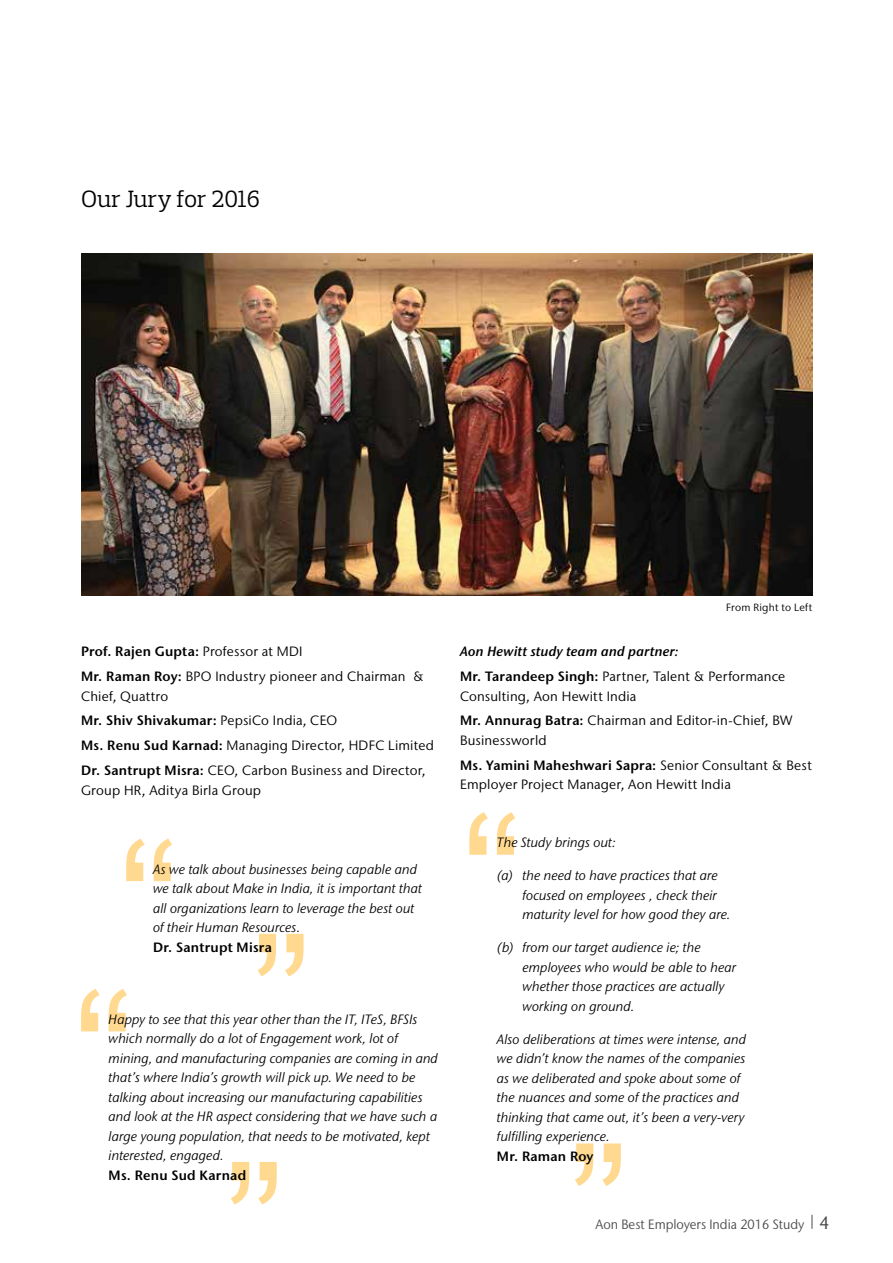
<style>
.page{position:relative;width:893px;height:1263px;background:#fff}
.page>*{position:absolute;margin:0;border:0;box-sizing:border-box;transform-origin:0 0}
.t1{font:24px "Prelo Slab";color:#000}
.t2{font:italic 13.5px/19.5px "Stone Sans IIITC Pro";letter-spacing:.01em;color:#000}
.t3{font:13.5px/24.9px "Stone Sans IIITC Pro";letter-spacing:.015em;color:#000}
.t4{font:italic 600 13.5px/24.9px "Stone Sans IIITC Pro";letter-spacing:.02em;color:#000}
.t5{font:600 13.5px "Stone Sans IIITC Pro";letter-spacing:.015em;color:#000}
.t6{font:13.5px "Stone Sans IIITC Pro";color:#4d4d4f;scale:.95 1}
.t7{font:10.5px "Stone Sans IIITC Pro";letter-spacing:.025em;color:#000}
.s1{font-weight:600}
.s2{font-style:normal}
.s3{font-weight:400;font-style:normal}
.s4{font-weight:500;font-size:18px}
</style>
<div class="page">
<svg style="left:231px;top:1162px;width:46px;height:42px"></svg>
<svg style="left:575px;top:1143px;width:46px;height:43px"></svg>
<svg style="left:469px;top:812px;width:46px;height:43px"></svg>
<svg style="left:258px;top:934px;width:46px;height:42px"></svg>
<img style="left:81px;top:254px;width:731px;height:342px">
<svg style="left:126px;top:838px;width:46px;height:43px"></svg>
<svg style="left:81px;top:989px;width:46px;height:42px"></svg>
<svg style="left:812px;top:1215px;width:1px;height:14px"></svg>
<h1 class="t1" style="left:81px;top:184px;width:181px">Our Jury for 2016</h1>
<p class="t3" style="left:81px;top:639px;width:344px"><span class="s1">Prof. Rajen Gupta:</span> Professor at MDI<br><span class="s1">Mr. Raman Roy:</span> BPO Industry pioneer and Chairman &amp;</p>
<p class="t3" style="left:81px;top:683px;width:354px">Chief, Quattro<br><span class="s1">Mr. Shiv Shivakumar:</span> PepsiCo India, CEO<br><span class="s1">Ms. Renu Sud Karnad:</span> Managing Director, HDFC Limited <span class="s1">Dr. Santrupt Misra:</span> CEO, Carbon Business and Director,</p>
<p class="t3" style="left:81px;top:777px;width:182px">Group HR, Aditya Birla Group</p>
<p class="t2" style="left:153px;top:859px;width:270px">As we talk about businesses being capable and we talk about Make in India, it is important that all organizations learn to leverage the best out of their Human Resources.</p>
<p class="t5" style="left:153px;top:938px;width:120px">Dr. Santrupt Misra</p>
<p class="t2" style="left:109px;top:1009px;width:331px">Happy to see that this year other than the IT, ITeS, BFSIs which normally do a lot of Engagement work, lot of mining, and manufacturing companies are coming in and that’s where India’s growth will pick up. We need to be talking about increasing our manufacturing capabilities and look at the HR aspect considering that we have such a large young population, that needs to be motivated, kept interested, engaged.</p>
<p class="t5" style="left:109px;top:1166px;width:139px">Ms. Renu Sud Karnad</p>
<p class="t7" style="left:726px;top:601px;width:88px">From Right to Left</p>
<p class="t4" style="left:460px;top:639px;width:327px">Aon Hewitt study team and partner:<br><span class="s2">Mr. Tarandeep Singh:</span> <span class="s3">Partner, Talent &amp; Performance</span></p>
<p class="t3" style="left:460px;top:683px;width:334px">Consulting, Aon Hewitt India<br><span class="s1">Mr. Annurag Batra:</span> Chairman and Editor-in-Chief, BW</p>
<p class="t3" style="left:460px;top:728px;width:353px">Businessworld<br><span class="s1">Ms. Yamini Maheshwari Sapra:</span> Senior Consultant &amp; Best</p>
<p class="t3" style="left:460px;top:772px;width:272px">Employer Project Manager, Aon Hewitt India</p>
<p class="t2" style="left:497px;top:833px;width:120px">The Study brings out:</p>
<p class="t2" style="left:522px;top:866px;width:210px;text-indent:-26px">(a) the need to have practices that are focused on employees , check their maturity level for how good they are.</p>
<p class="t2" style="left:522px;top:937px;width:215px;text-indent:-26px">(b) from our target audience ie; the employees who would be able to hear whether those practices are actually working on ground.</p>
<p class="t2" style="left:497px;top:1029px;width:251px">Also deliberations at times were intense, and we didn’t know the names of the companies as we deliberated and spoke about some of the nuances and some of the practices and thinking that came out, it’s been a very-very fulfilling experience.</p>
<p class="t5" style="left:497px;top:1147px;width:98px">Mr. Raman Roy</p>
<p class="t6" style="left:596px;top:1216px;width:247px">Aon Best Employers India 2016 Study <span class="s4">4</span></p>
</div>
